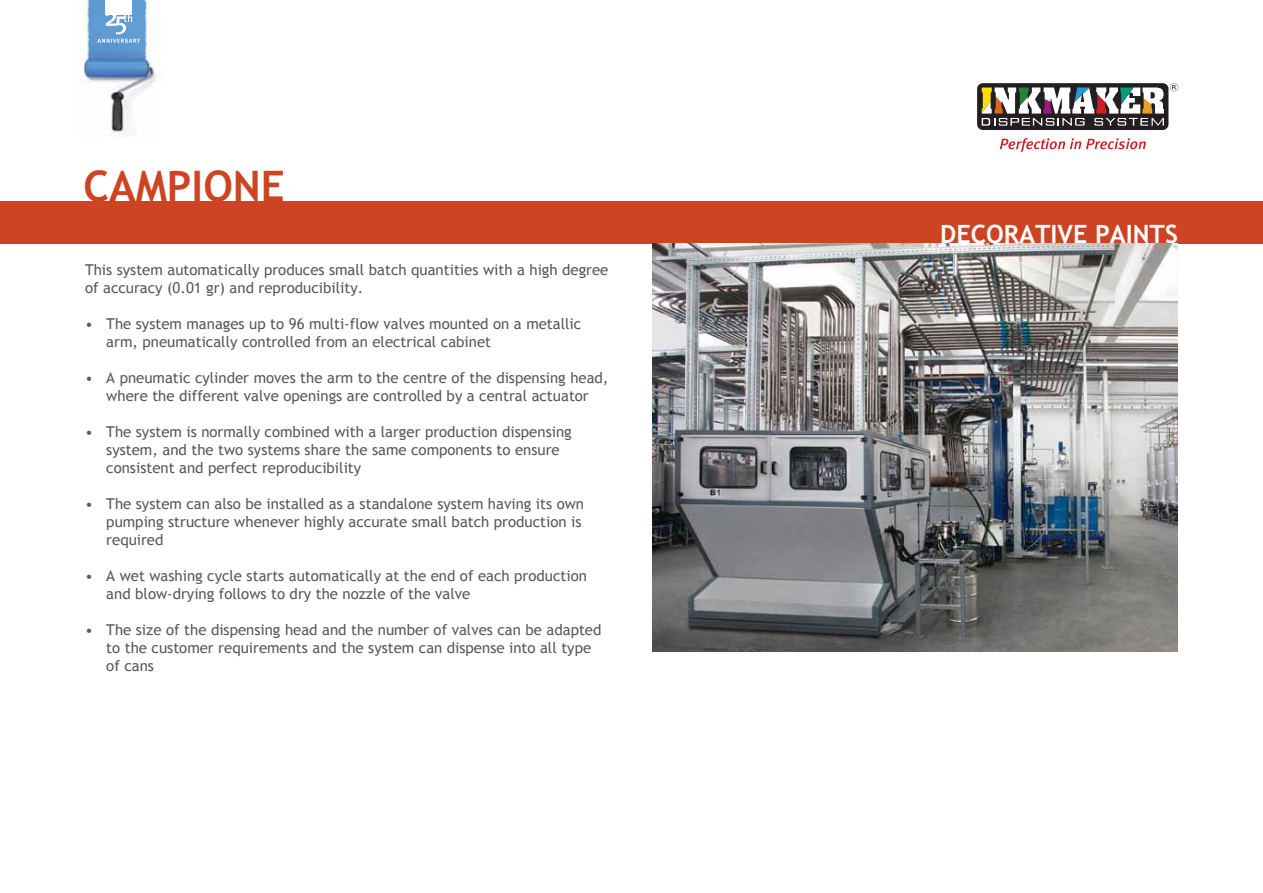
<style>
.page{position:relative;width:1263px;height:893px;background:#fff}
.page>*{position:absolute;margin:0;border:0;box-sizing:border-box;transform-origin:0 0}
.t1{font:700 42px "Trebuchet MS";color:#cd4422}
.t2{font:700 25.2px "Trebuchet MS";color:#fff}
.t3{font:15px/18px "Trebuchet MS";color:#58595b}
</style>
<div class="page">
<img style="left:78px;top:0;width:83px;height:136px">
<div style="left:105px;top:0;width:27px;height:15px;background:#fff"></div>
<svg style="left:97px;top:12px;width:43px;height:31px"></svg>
<div style="left:0;top:201px;width:1263px;height:42px;background:#cd4422"></div>
<div style="left:977px;top:83px;width:191px;height:47px;background:#231f20;border-radius:6px"></div>
<svg style="left:982px;top:87px;width:182px;height:39px"></svg>
<svg style="left:1170px;top:83px;width:8px;height:8px"></svg>
<svg style="left:1000px;top:138px;width:146px;height:14px"></svg>
<img style="left:653px;top:243px;width:525px;height:408px">
<h1 class="t1" style="left:83px;top:160px;width:203px">CAMPIONE</h1>
<p class="t3" style="left:85px;top:261px;width:525px">This system automatically produces small batch quantities with a high degree of accuracy (0.01 gr) and reproducibility.</p>
<p class="t3" style="left:106px;top:315px;width:476px;text-indent:-21px">• The system manages up to 96 multi-flow valves mounted on a metallic arm, pneumatically controlled from an electrical cabinet</p>
<p class="t3" style="left:85px;top:369px;width:525px;text-align:center">• A pneumatic cylinder moves the arm to the centre of the dispensing head, where the different valve openings are controlled by a central actuator</p>
<p class="t3" style="left:106px;top:423px;width:467px;text-indent:-21px">• The system is normally combined with a larger production dispensing system, and the two systems share the same components to ensure consistent and perfect reproducibility</p>
<p class="t3" style="left:106px;top:495px;width:479px;text-indent:-21px">• The system can also be installed as a standalone system having its own pumping structure whenever highly accurate small batch production is required</p>
<p class="t3" style="left:106px;top:567px;width:482px;text-indent:-21px">• A wet washing cycle starts automatically at the end of each production and blow-drying follows to dry the nozzle of the valve</p>
<p class="t3" style="left:106px;top:621px;width:497px;text-indent:-21px">• The size of the dispensing head and the number of valves can be adapted to the customer requirements and the system can dispense into all type of cans</p>
<h2 class="t2" style="left:940px;top:219px;width:239px">DECORATIVE PAINTS</h2>
</div>
